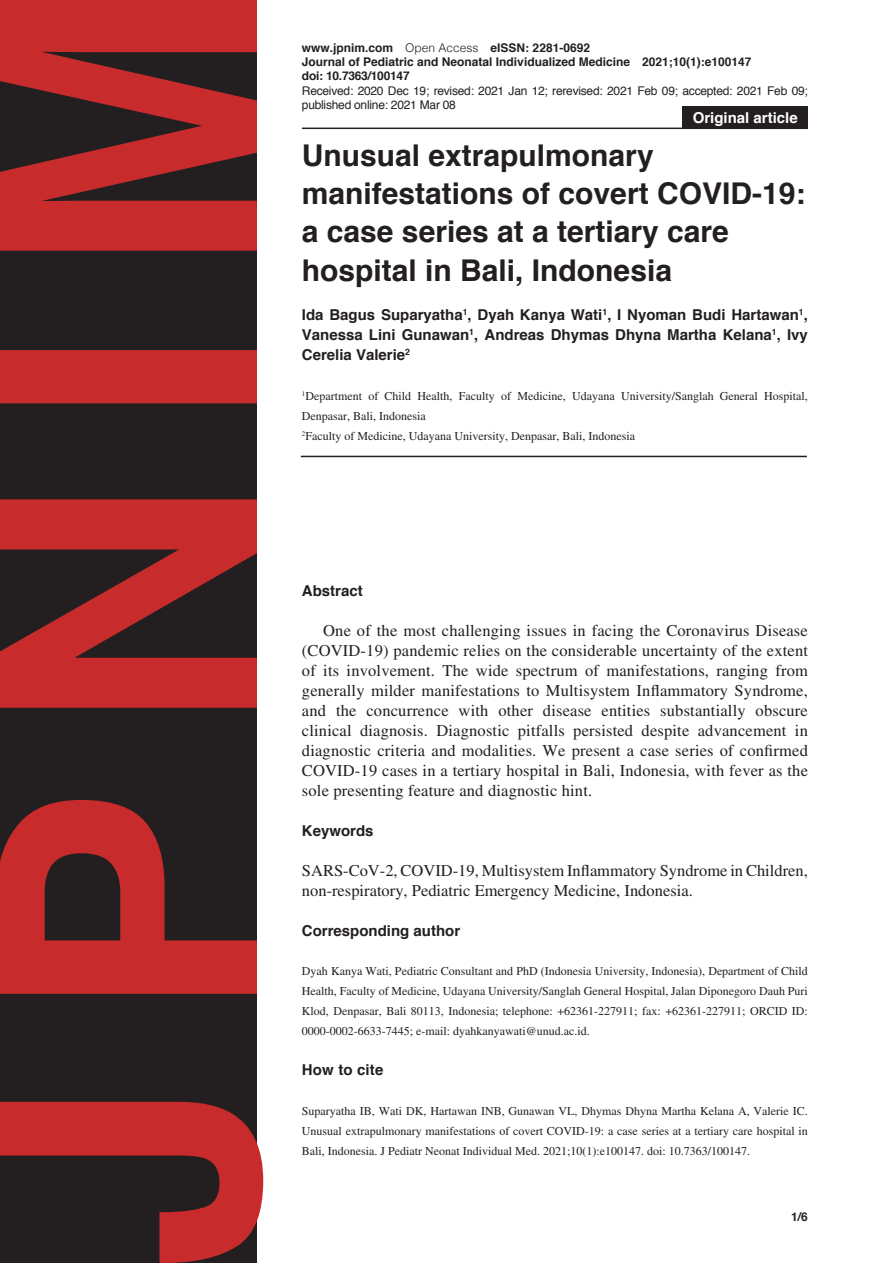
<style>
.page{position:relative;width:893px;height:1263px;background:#fff}
.page>*{position:absolute;margin:0;border:0;box-sizing:border-box;transform-origin:0 0}
.Heading1{font:700 30px/38.2px "Helvetica";color:#231f20}
.Body1{font:16.5px/20px "Times LT Std";letter-spacing:.01em;color:#231f20;text-align:justify}
.Body2{font:16.5px/20px "Times LT Std";color:#231f20}
.Heading2-AUT{font:700 15px/20px "Helvetica";color:#231f20;text-align:justify}
.Heading2{font:700 15px "Helvetica";color:#231f20}
.Article_Description{font:700 15px "Helvetica";color:#fff}
.Body3{font:12px/20px "Times LT Std";color:#231f20;text-align:justify}
.Body3-AFFILIATIONS{font:12px/20px "Times LT Std";color:#231f20}
.Footer_Right{font:700 12px "Helvetica";color:#231f20}
.Footer_Right-2{font:12px/14.4px "Helvetica";letter-spacing:-.02em;color:#231f20}
.Footer_Right-3{font:700 12px "Helvetica";letter-spacing:-.02em;color:#231f20}
.Page_Right{font:700 12px "Helvetica";color:#231f20}
.s1{font-weight:300}
</style>
<div class="page">
<svg style="left:0;top:0;width:263px;height:1263px;fill:#231f20"></svg>
<hr style="left:302px;top:128px;width:506px;height:1px;background:#231f20">
<hr style="left:301px;top:456px;width:506px;height:1px;background:#231f20">
<div style="left:682px;top:106px;width:126px;height:22px;background:#231f20"></div>
<p class="Footer_Right" style="left:302px;top:38px;width:290px">www.jpnim.com <span class="s1">Open Access</span> eISSN: 2281-0692</p>
<p class="Footer_Right" style="left:302px;top:52px;width:451px">Journal of Pediatric and Neonatal Individualized Medicine 2021;10(1):e100147</p>
<p class="Footer_Right-3" style="left:302px;top:66px;width:109px">doi: 10.7363/100147</p>
<p class="Footer_Right-2" style="left:302px;top:84px;width:507px">Received: 2020 Dec 19; revised: 2021 Jan 12; rerevised: 2021 Feb 09; accepted: 2021 Feb 09; published online: 2021 Mar 08</p>
<p class="Heading1" style="left:302px;top:136px;width:505px">Unusual extrapulmonary manifestations of covert COVID-19: a case series at a tertiary care hospital in Bali, Indonesia</p>
<p class="Heading2-AUT" style="left:302px;top:305px;width:507px">Ida Bagus Suparyatha<sup>1</sup>, Dyah Kanya Wati<sup>1</sup>, I Nyoman Budi Hartawan<sup>1</sup>, Vanessa Lini Gunawan<sup>1</sup>, Andreas Dhymas Dhyna Martha Kelana<sup>1</sup>, Ivy Cerelia Valerie<sup>2</sup></p>
<p class="Body3-AFFILIATIONS" style="left:302px;top:386px;width:507px"><sup>1</sup>Department of Child Health, Faculty of Medicine, Udayana University/Sanglah General Hospital,<br>Denpasar, Bali, Indonesia</p>
<p class="Body3-AFFILIATIONS" style="left:302px;top:426px;width:335px"><sup>2</sup>Faculty of Medicine, Udayana University, Denpasar, Bali, Indonesia</p>
<p class="Article_Description" style="left:693px;top:106px;width:107px">Original article</p>
<p class="Heading2" style="left:302px;top:579px;width:62px">Abstract</p>
<p class="Body1" style="left:302px;top:621px;width:508px;text-indent:21px">One of the most challenging issues in facing the Coronavirus Disease (COVID-19) pandemic relies on the considerable uncertainty of the extent of its involvement. The wide spectrum of manifestations, ranging from generally milder manifestations to Multisystem Inflammatory Syndrome, and the concurrence with other disease entities substantially obscure clinical diagnosis. Diagnostic pitfalls persisted despite advancement in diagnostic criteria and modalities. We present a case series of confirmed COVID-19 cases in a tertiary hospital in Bali, Indonesia, with fever as the sole presenting feature and diagnostic hint.</p>
<p class="Heading2" style="left:302px;top:818px;width:73px">Keywords</p>
<p class="Body2" style="left:302px;top:860px;width:507px">SARS-CoV-2, COVID-19, Multisystem Inflammatory Syndrome in Children, non-respiratory, Pediatric Emergency Medicine, Indonesia.</p>
<p class="Heading2" style="left:302px;top:918px;width:160px">Corresponding author</p>
<p class="Body3" style="left:302px;top:961px;width:507px">Dyah Kanya Wati, Pediatric Consultant and PhD (Indonesia University, Indonesia), Department of Child Health, Faculty of Medicine, Udayana University/Sanglah General Hospital, Jalan Diponegoro Dauh Puri Klod, Denpasar, Bali 80113, Indonesia; telephone: +62361-227911; fax: +62361-227911; ORCID ID:<br>0000-0002-6633-7445; e-mail: dyahkanyawati@unud.ac.id.</p>
<p class="Heading2" style="left:302px;top:1058px;width:83px">How to cite</p>
<p class="Body3" style="left:302px;top:1101px;width:507px">Suparyatha IB, Wati DK, Hartawan INB, Gunawan VL, Dhymas Dhyna Martha Kelana A, Valerie IC.<br>Unusual extrapulmonary manifestations of covert COVID-19: a case series at a tertiary care hospital in Bali, Indonesia. J Pediatr Neonat Individual Med. 2021;10(1):e100147. doi: 10.7363/100147.</p>
<p class="Page_Right" style="left:791px;top:1207px;width:18px">1/6</p>
</div>
